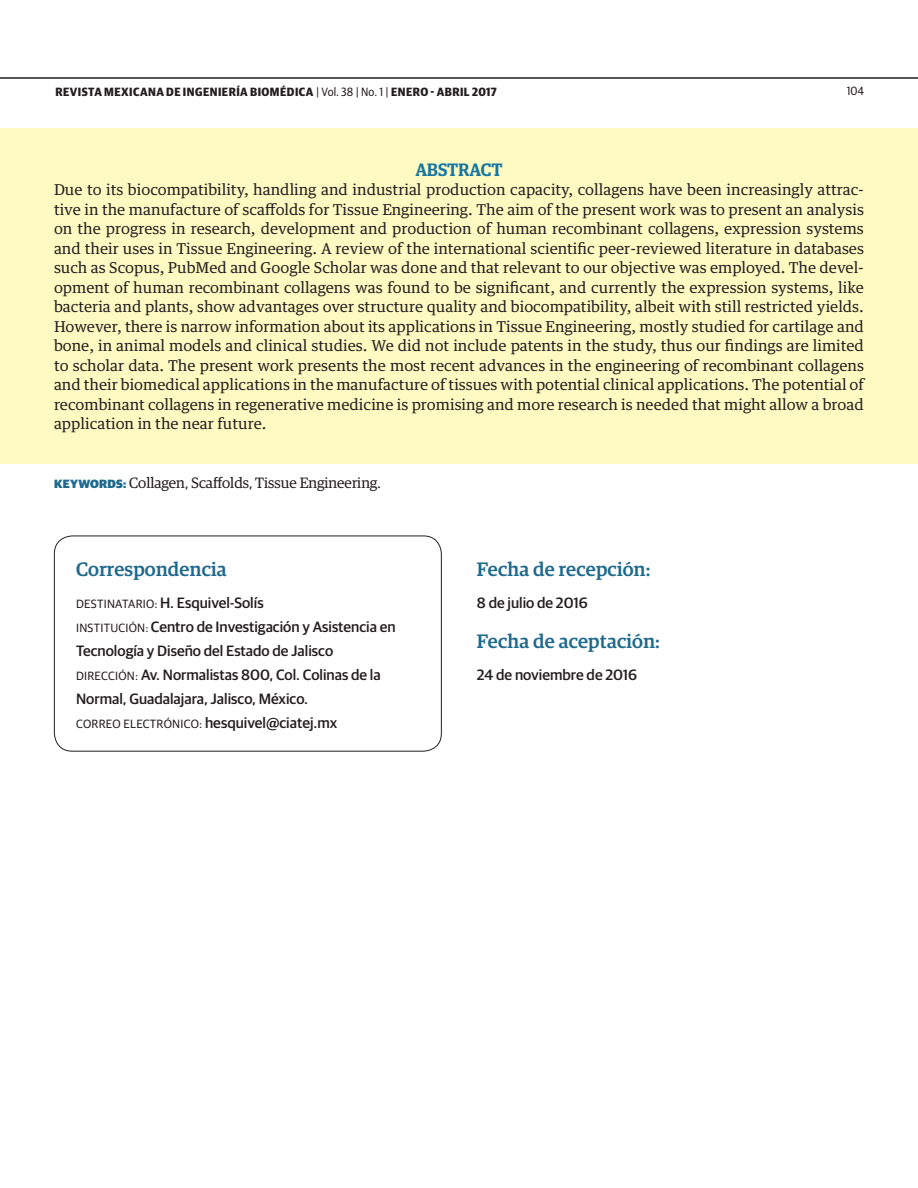
<style>
.page{position:relative;width:918px;height:1188px;background:#fff}
.page>*{position:absolute;margin:0;border:0;box-sizing:border-box;transform-origin:0 0}
.Cabecilla_Correspond{font:500 19.5px "Guardian Egyp";letter-spacing:.01em;color:#1e698c}
.Subcabeza{font:500 18px "Guardian Egyptian Display";color:#1777a1}
.Art_Inv_Resumen_-EN{font:15px/19.5px "Guardian Egyptian Text";color:#231f20;text-align:justify}
.Correspondencia{font:500 15px/24px "Guardian Sans";color:#231f20}
.Keywords{font:15px "Guardian Egyptian";color:#231f20}
.t1{font:700 12px "Guardian Sans Narrow";letter-spacing:.04em;color:#231f20}
.Texto{font:12px "Guardian Sans Narrow";color:#231f20}
.s1{font-weight:400}
.s2{font-family:"Guardian Sans";font-weight:900;font-size:12px;color:#1e698c}
.s3{font-weight:400;font-size:12px}
</style>
<div class="page">
<hr style="left:0;top:77px;width:918px;height:2px;background:#231f20">
<div style="left:0;top:128px;width:918px;height:336px;background:#fffac1"></div>
<div style="left:54px;top:536px;width:388px;height:216px;border:1px solid #231f20;border-radius:18px"></div>
<p class="t1" style="left:55px;top:83px;width:443px">REVISTA MEXICANA DE INGENIERÍA BIOMÉDICA <span class="s1">| Vol. 38 | No. 1 |</span> ENERO - ABRIL 2017</p>
<p class="Texto" style="left:847px;top:82px;width:19px">104</p>
<p class="Subcabeza" style="left:415px;top:159px;width:89px">ABSTRACT</p>
<p class="Art_Inv_Resumen_-EN" style="left:54px;top:178px;width:812px">Due to its biocompatibility, handling and industrial production capacity, collagens have been increasingly attrac&shy;tive in the manufacture of scaffolds for Tissue Engineering. The aim of the present work was to present an analysis on the progress in research, development and production of human recombinant collagens, expression systems and their uses in Tissue Engineering. A review of the international scientific peer-reviewed literature in databases such as Scopus, PubMed and Google Scholar was done and that relevant to our objective was employed. The devel&shy;opment of human recombinant collagens was found to be significant, and currently the expression systems, like bacteria and plants, show advantages over structure quality and biocompatibility, albeit with still restricted yields.<br>However, there is narrow information about its applications in Tissue Engineering, mostly studied for cartilage and bone, in animal models and clinical studies. We did not include patents in the study, thus our findings are limited to scholar data. The present work presents the most recent advances in the engineering of recombinant collagens and their biomedical applications in the manufacture of tissues with potential clinical applications. The potential of recombinant collagens in regenerative medicine is promising and more research is needed that might allow a broad application in the near future.</p>
<p class="Keywords" style="left:54px;top:472px;width:328px"><span class="s2">KEYWORDS:</span> Collagen, Scaffolds, Tissue Engineering.</p>
<p class="Cabecilla_Correspond" style="left:76px;top:555px;width:152px">Correspondencia</p>
<p class="Correspondencia" style="left:76px;top:589px;width:189px"><span class="s3">DESTINATARIO:</span> H. Esquivel-Solís</p>
<p class="Correspondencia" style="left:76px;top:613px;width:321px"><span class="s3">INSTITUCIÓN:</span> Centro de Investigación y Asistencia en<br>Tecnología y Diseño del Estado de Jalisco</p>
<p class="Correspondencia" style="left:76px;top:661px;width:306px"><span class="s3">DIRECCIÓN:</span> Av. Normalistas 800, Col. Colinas de la<br>Normal, Guadalajara, Jalisco, México.</p>
<p class="Correspondencia" style="left:76px;top:709px;width:263px"><span class="s3">CORREO ELECTRÓNICO:</span> hesquivel@ciatej.mx</p>
<p class="Cabecilla_Correspond" style="left:477px;top:555px;width:175px">Fecha de recepción:</p>
<p class="Correspondencia" style="left:477px;top:589px;width:112px">8 de julio de 2016</p>
<p class="Cabecilla_Correspond" style="left:477px;top:627px;width:184px">Fecha de aceptación:</p>
<p class="Correspondencia" style="left:477px;top:661px;width:162px">24 de noviembre de 2016</p>
</div>
